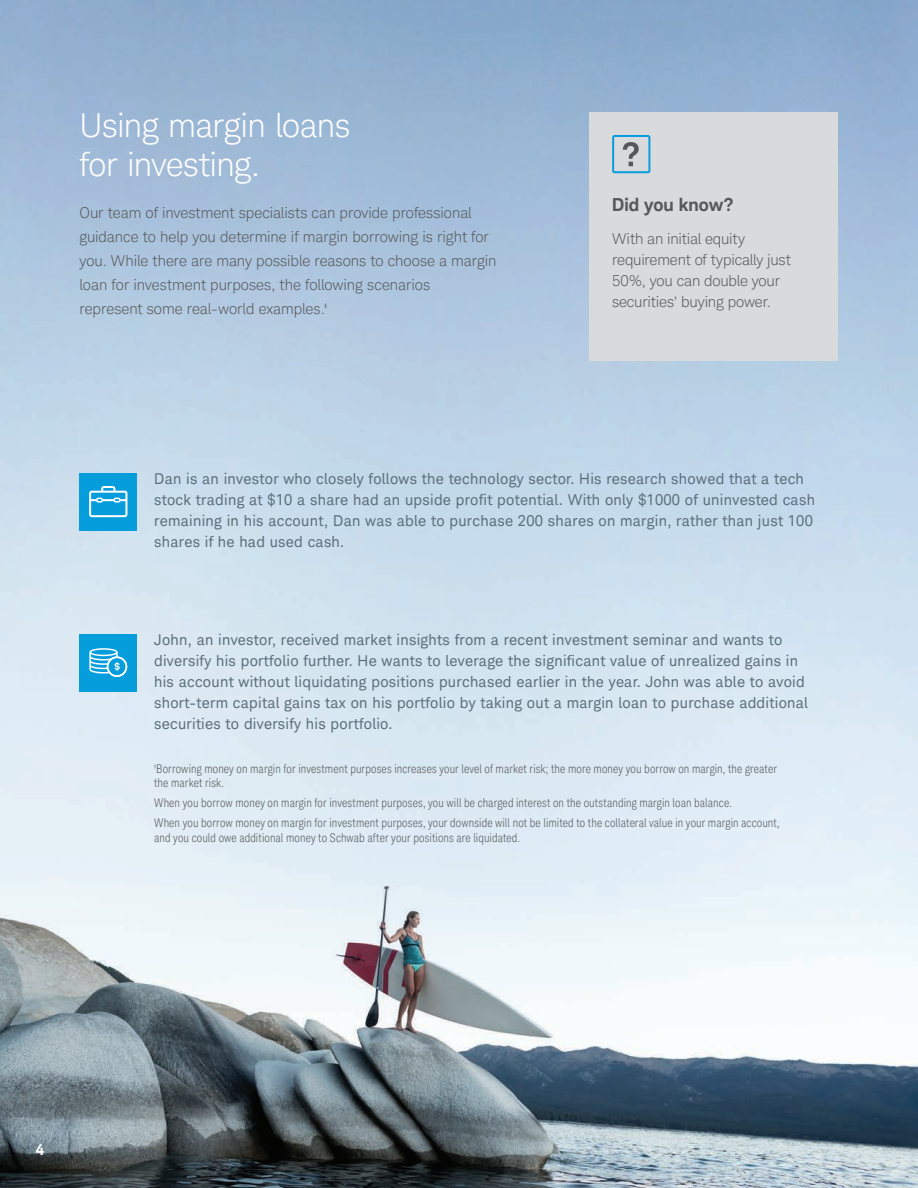
<style>
.page{position:relative;width:918px;height:1188px;background:#fff}
.page>*{position:absolute;margin:0;border:0;box-sizing:border-box;transform-origin:0 0}
.t1{font:300 33px/39.6px "Charles Modern";letter-spacing:-.015em;color:#fff}
.t2{font:700 18px "Charles Modern";color:#57585a}
.t3{font:15px/21px "Charles Modern";letter-spacing:.02em;color:#5b6f7b}
.t4{font:300 15px/24px "Charles Modern";color:#57585a}
.t5{font:700 15px "Charles Modern";color:#fff}
.t6{font:300 condensed 12px/14.2px "Charles Modern";letter-spacing:.01em;color:#57585a}
</style>
<div class="page">
<img style="left:0;top:0;width:918px;height:1188px">
<div style="left:590px;top:112px;width:248px;height:249px;background:#d9dadc"></div>
<svg style="left:612px;top:135px;width:38px;height:38px"></svg>
<div style="left:80px;top:473px;width:57px;height:57px;background:#069ddc"></div>
<svg style="left:89px;top:486px;width:38px;height:31px"></svg>
<div style="left:80px;top:634px;width:57px;height:57px;background:#069ddc"></div>
<svg style="left:89px;top:648px;width:38px;height:29px"></svg>
<h1 class="t1" style="left:80px;top:105px;width:272px">Using margin loans for investing.</h1>
<p class="t4" style="left:80px;top:201px;width:419px">Our team of investment specialists can provide professional guidance to help you determine if margin borrowing is right for you. While there are many possible reasons to choose a margin loan for investment purposes, the following scenarios represent some real-world examples.<sup>‡</sup></p>
<p class="t2" style="left:612px;top:194px;width:123px">Did you know?</p>
<p class="t4" style="left:612px;top:229px;width:180px;line-height:21px">With an initial equity requirement of typically just<br>50%, you can double your securities’ buying power.</p>
<p class="t3" style="left:154px;top:468px;width:662px">Dan is an investor who closely follows the technology sector. His research showed that a tech stock trading at $10 a share had an upside profit potential. With only $1000 of uninvested cash remaining in his account, Dan was able to purchase 200 shares on margin, rather than just 100 shares if he had used cash.</p>
<p class="t3" style="left:154px;top:629px;width:655px">John, an investor, received market insights from a recent investment seminar and wants to diversify his portfolio further. He wants to leverage the significant value of unrealized gains in his account without liquidating positions purchased earlier in the year. John was able to avoid short-term capital gains tax on his portfolio by taking out a margin loan to purchase additional securities to diversify his portfolio.</p>
<p class="t6" style="left:154px;top:761px;width:624px"><sup>‡</sup>Borrowing money on margin for investment purposes increases your level of market risk; the more money you borrow on margin, the greater the market risk.</p>
<p class="t6" style="left:154px;top:793px;width:627px;line-height:20.2px">When you borrow money on margin for investment purposes, you will be charged interest on the outstanding margin loan balance.<br>When you borrow money on margin for investment purposes, your downside will not be limited to the collateral value in your margin account,</p>
<p class="t6" style="left:154px;top:830px;width:368px">and you could owe additional money to Schwab after your positions are liquidated.</p>
<p class="t5" style="left:36px;top:1141px;width:10px">4</p>
</div>
